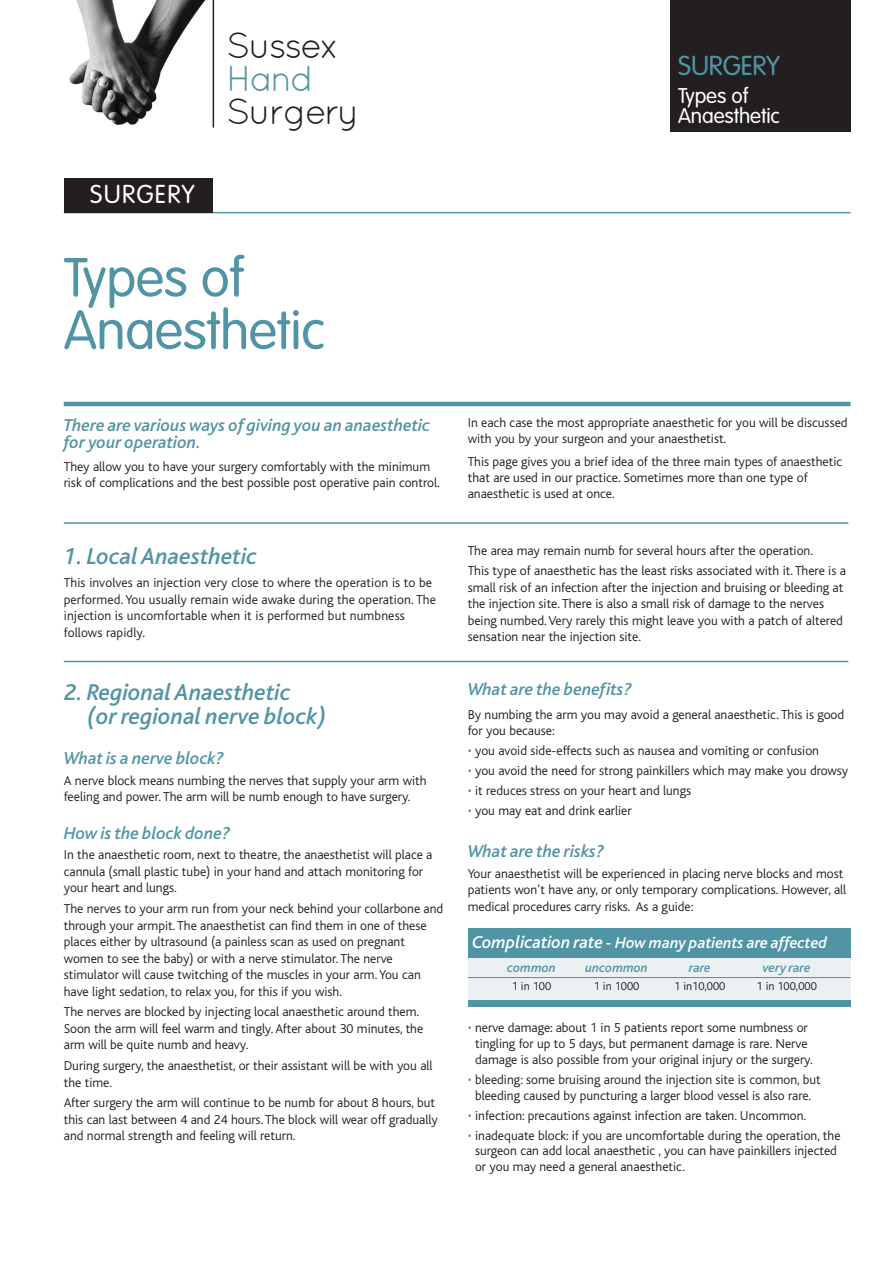
<style>
.page{position:relative;width:893px;height:1263px;background:#fff}
.page>*{position:absolute;margin:0;border:0;box-sizing:border-box;transform-origin:0 0}
.t1{font:300 54px/52.5px "VAG Rounded";letter-spacing:-.005em;color:#5194a4}
.t2{font:36px "Quicksand";letter-spacing:-.05em;color:#231f20}
.t3{font:36px "Quicksand";color:#5194a4}
.t4{font:300 27px "VAG Rounded";letter-spacing:-.005em;color:#5194a4}
.t5{font:300 25.5px "VAG Rounded";letter-spacing:.05em;color:#fff}
.t6{font:italic 500 24px/24px "Bliss";color:#5194a4}
.t7{font:300 21px/19.5px "VAG Rounded";letter-spacing:-.005em;color:#fff}
.t8{font:italic 500 18px/16.5px "Bliss";color:#5194a4}
.t9{font:italic 500 16.5px "Bliss";color:#fff}
.t10{font:300 13.5px/16.5px "Bliss";color:#231f20}
.t11{font:italic 500 13.5px "Bliss";color:#5194a4}
.t12{font:300 12px "Bliss";color:#231f20}
.s1{color:#5194a4}
.s2{font-size:18px}
</style>
<div class="page">
<img style="left:70px;top:0;width:143px;height:125px">
<hr style="left:213px;top:0;width:1px;height:128px;background:#231f20">
<hr style="left:64px;top:402px;width:786px;height:4px;background:#5194a4">
<hr style="left:64px;top:212px;width:786px;height:1px;background:#5194a4">
<div style="left:670px;top:0;width:180px;height:132px;background:#231f20"></div>
<div style="left:64px;top:179px;width:149px;height:34px;background:#231f20"></div>
<div style="left:468px;top:957px;width:382px;height:43px;background:#ebf0f2"></div>
<hr style="left:468px;top:977px;width:382px;height:1px;background:#5194a4">
<div style="left:468px;top:1000px;width:382px;height:6px;background:#5194a4"></div>
<div style="left:468px;top:928px;width:382px;height:29px;background:#5194a4"></div>
<hr style="left:64px;top:522px;width:784px;height:2px;background:#5194a4">
<hr style="left:64px;top:661px;width:784px;height:1px;background:#5194a4">
<h3 class="t5" style="left:90px;top:183px;width:106px">SURGERY</h3>
<h2 class="t2" style="left:227px;top:33px;width:115px">Sussex</h2>
<h2 class="t3" style="left:227px;top:66px;width:89px">Hand</h2>
<h2 class="t2" style="left:227px;top:99px;width:134px">Surgery</h2>
<h1 class="t1" style="left:64px;top:255px;width:263px">Types of<br>Anaesthetic</h1>
<h3 class="t4" style="left:678px;top:55px;width:103px">SURGERY</h3>
<h3 class="t7" style="left:678px;top:88px;width:103px">Types of<br>Anaesthetic</h3>
<h3 class="t8" style="left:64px;top:419px;width:368px">There are various ways of giving you an anaesthetic for your operation.</h3>
<p class="t10" style="left:64px;top:460px;width:377px;line-height:15.8px">They allow you to have your surgery comfortably with the minimum risk of complications and the best possible post operative pain control.</p>
<h3 class="t6" style="left:64px;top:546px;width:195px">1. Local Anaesthetic</h3>
<p class="t10" style="left:64px;top:576px;width:374px">This involves an injection very close to where the operation is to be performed. You usually remain wide awake during the operation. The injection is uncomfortable when it is performed but numbness follows rapidly.</p>
<h3 class="t6" style="left:87px;top:682px;width:242px;text-indent:-23px">2. Regional Anaesthetic (or regional nerve block)</h3>
<h3 class="t8" style="left:64px;top:752px;width:162px">What is a nerve block?</h3>
<p class="t10" style="left:64px;top:773px;width:364px">A nerve block means numbing the nerves that supply your arm with feeling and power. The arm will be numb enough to have surgery.</p>
<h3 class="t8" style="left:64px;top:826px;width:168px">How is the block done?</h3>
<p class="t10" style="left:64px;top:848px;width:370px">In the anaesthetic room, next to theatre, the anaesthetist will place a cannula (small plastic tube) in your hand and attach monitoring for your heart and lungs.</p>
<p class="t10" style="left:64px;top:902px;width:381px">The nerves to your arm run from your neck behind your collarbone and through your armpit. The anaesthetist can find them in one of these places either by ultrasound (a painless scan as used on pregnant women to see the baby) or with a nerve stimulator. The nerve stimulator will cause twitching of the muscles in your arm.You can have light sedation, to relax you, for this if you wish.</p>
<p class="t10" style="left:64px;top:1005px;width:361px">The nerves are blocked by injecting local anaesthetic around them.<br>Soon the arm will feel warm and tingly.After about 30 minutes, the arm will be quite numb and heavy.</p>
<p class="t10" style="left:64px;top:1059px;width:370px">During surgery, the anaesthetist, or their assistant will be with you all the time.</p>
<p class="t10" style="left:64px;top:1096px;width:375px">After surgery the arm will continue to be numb for about 8 hours, but this can last between 4 and 24 hours. The block will wear off gradually and normal strength and feeling will return.</p>
<p class="t10" style="left:468px;top:416px;width:381px;line-height:15.8px">In each case the most appropriate anaesthetic for you will be discussed with you by your surgeon and your anaesthetist.</p>
<p class="t10" style="left:468px;top:455px;width:376px;line-height:15.8px">This page gives you a brief idea of the three main types of anaesthetic that are used in our practice. Sometimes more than one type of anaesthetic is used at once.</p>
<p class="t10" style="left:468px;top:541px;width:380px;line-height:20.7px">The area may remain numb for several hours after the operation.<br>This type of anaesthetic has the least risks associated with it. There is a</p>
<p class="t10" style="left:468px;top:580px;width:377px">small risk of an infection after the injection and bruising or bleeding at the injection site. There is also a small risk of damage to the nerves being numbed.Very rarely this might leave you with a patch of altered sensation near the injection site.</p>
<h3 class="t8" style="left:468px;top:683px;width:166px">What are the benefits?</h3>
<p class="t10" style="left:468px;top:707px;width:378px">By numbing the arm you may avoid a general anaesthetic. This is good for you because:</p>
<p class="t10" style="left:468px;top:744px;width:353px"><span class="s1">•</span> you avoid side-effects such as nausea and vomiting or confusion</p>
<p class="t10" style="left:468px;top:764px;width:382px"><span class="s1">•</span> you avoid the need for strong painkillers which may make you drowsy</p>
<p class="t10" style="left:468px;top:784px;width:225px"><span class="s1">•</span> it reduces stress on your heart and lungs</p>
<p class="t10" style="left:468px;top:804px;width:165px"><span class="s1">•</span> you may eat and drink earlier</p>
<h3 class="t8" style="left:468px;top:845px;width:138px">What are the risks?</h3>
<p class="t10" style="left:468px;top:866px;width:380px">Your anaesthetist will be experienced in placing nerve blocks and most patients won’t have any, or only temporary complications. However, all medical procedures carry risks. As a guide:</p>
<p class="t9" style="left:472px;top:937px;width:357px"><span class="s2">Complication rate</span> - How many patients are affected</p>
<p class="t11" style="left:507px;top:963px;width:50px">common</p>
<p class="t11" style="left:585px;top:963px;width:64px">uncommon</p>
<p class="t11" style="left:689px;top:963px;width:23px">rare</p>
<p class="t11" style="left:763px;top:963px;width:49px">very rare</p>
<p class="t12" style="left:512px;top:982px;width:41px">1 in 100</p>
<p class="t12" style="left:594px;top:982px;width:47px">1 in 1000</p>
<p class="t12" style="left:674px;top:982px;width:53px">1 in10,000</p>
<p class="t12" style="left:756px;top:982px;width:62px">1 in 100,000</p>
<p class="t10" style="left:468px;top:1021px;width:346px;line-height:15.8px;text-align:center"><span class="s1">•</span> nerve damage: about 1 in 5 patients report some numbness or tingling for up to 5 days, but permanent damage is rare. Nerve damage is also possible from your original injury or the surgery.</p>
<p class="t10" style="left:468px;top:1073px;width:355px;line-height:15.8px;text-align:center"><span class="s1">•</span> bleeding: some bruising around the injection site is common, but bleeding caused by puncturing a larger blood vessel is also rare.</p>
<p class="t10" style="left:468px;top:1108px;width:340px"><span class="s1">•</span> infection: precautions against infection are taken. Uncommon.</p>
<p class="t10" style="left:475px;top:1128px;width:367px;line-height:15.8px;text-indent:-7px"><span class="s1">•</span> inadequate block: if you are uncomfortable during the operation, the surgeon can add local anaesthetic , you can have painkillers injected or you may need a general anaesthetic.</p>
</div>
